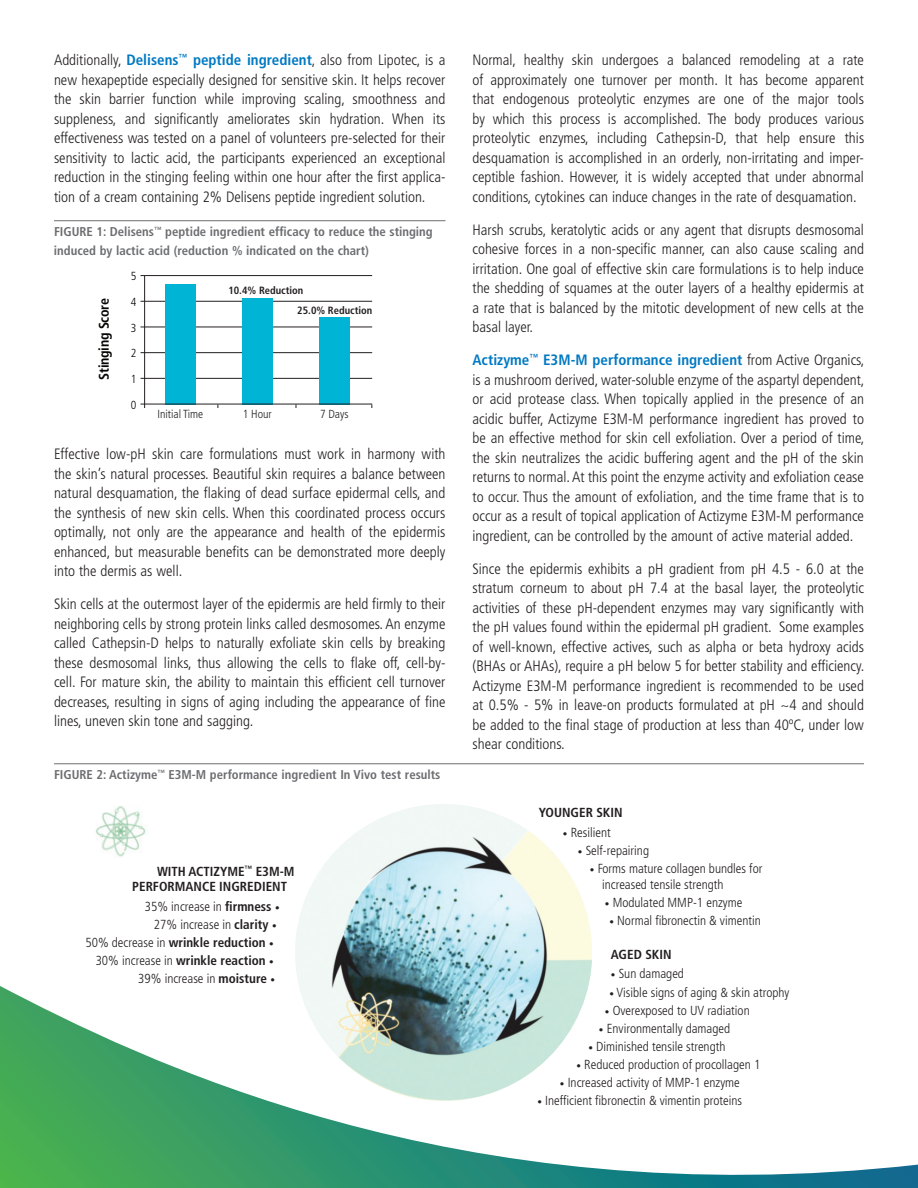
<style>
.page{position:relative;width:918px;height:1188px;background:#fff}
.page>*{position:absolute;margin:0;border:0;box-sizing:border-box;transform-origin:0 0}
.body_text{font:300 condensed 15px/19.5px "Frutiger LT Std";color:#231f20;text-align:justify}
.t1{font:700 condensed 14.1px "Frutiger LT Std";letter-spacing:-.02em;color:#050504}
.t2{font:300 condensed 13.05px/15.8px "Frutiger LT Std";color:#231f20}
.t3{font:700 condensed 13.05px/15.8px "Frutiger LT Std";color:#231f20}
.chart_titles{font:700 condensed 12.75px/19.5px "Frutiger LT Std";color:#6c6d70}
.t4{font:300 condensed 11.7px "Frutiger LT Std";color:#231f20}
.t5{font:300 condensed 11.7px/25.8px "Frutiger LT Std";color:#050504}
.t6{font:700 condensed 10.5px/19.8px "Frutiger LT Std";color:#231f20}
.s1{font-weight:700;color:#0079c2}
.s2{font-weight:700}
.s3{font-size:9.15px}
.s4{font-weight:300}
.s5{font-weight:300;font-size:9.15px}
</style>
<div class="page">
<svg style="left:0;top:986px;width:918px;height:202px"></svg>
<hr style="left:54px;top:763px;width:810px;height:1px;background:#6c6d70">
<hr style="left:54px;top:220px;width:392px;height:1px;background:#6c6d70">
<img style="left:96px;top:806px;width:50px;height:51px">
<img style="left:295px;top:804px;width:297px;height:297px;border-radius:149px">
<hr style="left:144px;top:276px;width:1px;height:132px;background:#231f20">
<hr style="left:141px;top:275px;width:231px;height:1px;background:#231f20">
<hr style="left:141px;top:378px;width:231px;height:1px;background:#231f20">
<hr style="left:141px;top:352px;width:231px;height:1px;background:#231f20">
<hr style="left:141px;top:327px;width:231px;height:1px;background:#231f20">
<hr style="left:141px;top:301px;width:231px;height:1px;background:#231f20">
<div style="left:165px;top:284px;width:31px;height:120px;background:#00b4d6"></div>
<div style="left:242px;top:298px;width:31px;height:106px;background:#00b4d6"></div>
<div style="left:319px;top:317px;width:31px;height:87px;background:#00b4d6"></div>
<hr style="left:141px;top:404px;width:231px;height:1px;background:#231f20">
<p class="body_text" style="left:54px;top:51px;width:393px">Additionally, <span class="s1">Delisens</span><sup>™</sup> <span class="s1">peptide ingredient</span>, also from Lipotec, is a new hexapeptide especially designed for sensitive skin. It helps recover the skin barrier function while improving scaling, smoothness and suppleness, and significantly ameliorates skin hydration. When its effectiveness was tested on a panel of volunteers pre-selected for their sensitivity to lactic acid, the participants experienced an exceptional reduction in the stinging feeling within one hour after the first applica&shy;tion of a cream containing 2% Delisens peptide ingredient solution.</p>
<p class="chart_titles" style="left:54px;top:222px;width:380px">FIGURE 1: Delisens<sup>™</sup> peptide ingredient efficacy to reduce the stinging induced by lactic acid (reduction % indicated on the chart)</p>
<p class="t1" style="left:96px;top:380px;width:83px;rotate:-90deg">Stinging Score</p>
<p class="t5" style="left:131px;top:263px;width:7px">5<br>4</p>
<p class="t5" style="left:131px;top:315px;width:7px">3<br>2</p>
<p class="t5" style="left:131px;top:366px;width:7px">1<br>0</p>
<p class="t6" style="left:297px;top:280px;width:76px;text-indent:-69px">10.4% Reduction<br>25.0% Reduction</p>
<p class="t4" style="left:157px;top:408px;width:47px">Initial Time</p>
<p class="t4" style="left:243px;top:408px;width:31px">1 Hour</p>
<p class="t4" style="left:320px;top:408px;width:30px">7 Days</p>
<p class="body_text" style="left:54px;top:445px;width:393px">Effective low-pH skin care formulations must work in harmony with the skin’s natural processes. Beautiful skin requires a balance between natural desquamation, the flaking of dead surface epidermal cells, and the synthesis of new skin cells. When this coordinated process occurs optimally, not only are the appearance and health of the epidermis enhanced, but measurable benefits can be demonstrated more deeply into the dermis as well.</p>
<p class="body_text" style="left:54px;top:595px;width:393px">Skin cells at the outermost layer of the epidermis are held firmly to their neighboring cells by strong protein links called desmosomes. An enzyme called Cathepsin-D helps to naturally exfoliate skin cells by breaking these desmosomal links, thus allowing the cells to flake off, cell-by&shy;cell. For mature skin, the ability to maintain this efficient cell turnover decreases, resulting in signs of aging including the appearance of fine lines, uneven skin tone and sagging.</p>
<p class="chart_titles" style="left:54px;top:765px;width:388px">FIGURE 2: Actizyme<sup>™</sup> E3M-M performance ingredient In Vivo test results</p>
<p class="t3" style="left:132px;top:863px;width:164px;text-indent:25px">WITH ACTIZYME<sup>™</sup> E3M-M<br>PERFORMANCE INGREDIENT</p>
<p class="t2" style="left:145px;top:899px;width:136px">35% increase in <span class="s2">firmness</span> <span class="s3">•</span></p>
<p class="t2" style="left:154px;top:917px;width:124px">27% increase in <span class="s2">clarity</span> <span class="s3">•</span></p>
<p class="t3" style="left:85px;top:935px;width:190px"><span class="s4">50% decrease in</span> wrinkle reduction <span class="s5">•</span></p>
<p class="t3" style="left:96px;top:953px;width:179px"><span class="s4">30% increase in</span> wrinkle reaction <span class="s5">•</span></p>
<p class="t2" style="left:138px;top:971px;width:138px">39% increase in <span class="s2">moisture</span> <span class="s3">•</span></p>
<p class="body_text" style="left:472px;top:51px;width:393px">Normal, healthy skin undergoes a balanced remodeling at a rate of approximately one turnover per month. It has become apparent that endogenous proteolytic enzymes are one of the major tools by which this process is accomplished. The body produces various proteolytic enzymes, including Cathepsin-D, that help ensure this desquamation is accomplished in an orderly, non-irritating and imper&shy;ceptible fashion. However, it is widely accepted that under abnormal conditions, cytokines can induce changes in the rate of desquamation.</p>
<p class="body_text" style="left:472px;top:220px;width:393px">Harsh scrubs, keratolytic acids or any agent that disrupts desmosomal cohesive forces in a non-specific manner, can also cause scaling and irritation. One goal of effective skin care formulations is to help induce the shedding of squames at the outer layers of a healthy epidermis at a rate that is balanced by the mitotic development of new cells at the basal layer.</p>
<p class="body_text" style="left:472px;top:351px;width:394px"><span class="s1">Actizyme</span><sup>™</sup> <span class="s1">E3M-M performance ingredient</span> from Active Organics, is a mushroom derived, water-soluble enzyme of the aspartyl dependent, or acid protease class. When topically applied in the presence of an acidic buffer, Actizyme E3M-M performance ingredient has proved to be an effective method for skin cell exfoliation. Over a period of time, the skin neutralizes the acidic buffering agent and the pH of the skin returns to normal. At this point the enzyme activity and exfoliation cease to occur. Thus the amount of exfoliation, and the time frame that is to occur as a result of topical application of Actizyme E3M-M performance ingredient, can be controlled by the amount of active material added.</p>
<p class="body_text" style="left:472px;top:559px;width:393px">Since the epidermis exhibits a pH gradient from pH 4.5 - 6.0 at the stratum corneum to about pH 7.4 at the basal layer, the proteolytic activities of these pH-dependent enzymes may vary significantly with the pH values found within the epidermal pH gradient. Some examples of well-known, effective actives, such as alpha or beta hydroxy acids (BHAs or AHAs), require a pH below 5 for better stability and efficiency.<br>Actizyme E3M-M performance ingredient is recommended to be used at 0.5% - 5% in leave-on products formulated at pH ~4 and should be added to the final stage of production at less than 40ºC, under low shear conditions.</p>
<p class="t3" style="left:539px;top:805px;width:85px">YOUNGER SKIN</p>
<p class="t2" style="left:563px;top:825px;width:49px"><span class="s3">•</span> Resilient</p>
<p class="t2" style="left:578px;top:843px;width:73px"><span class="s3">•</span> Self-repairing</p>
<p class="t2" style="left:602px;top:861px;width:162px;text-indent:-12px"><span class="s3">•</span> Forms mature collagen bundles for increased tensile strength</p>
<p class="t2" style="left:605px;top:895px;width:139px"><span class="s3">•</span> Modulated MMP-1 enzyme</p>
<p class="t2" style="left:609px;top:913px;width:153px"><span class="s3">•</span> Normal fibronectin &amp; vimentin</p>
<p class="t3" style="left:611px;top:946px;width:62px">AGED SKIN</p>
<p class="t2" style="left:611px;top:966px;width:75px"><span class="s3">•</span> Sun damaged</p>
<p class="t2" style="left:609px;top:984px;width:181px"><span class="s3">•</span> Visible signs of aging &amp; skin atrophy</p>
<p class="t2" style="left:605px;top:1002px;width:146px"><span class="s3">•</span> Overexposed to UV radiation</p>
<p class="t2" style="left:599px;top:1021px;width:133px"><span class="s3">•</span> Environmentally damaged</p>
<p class="t2" style="left:588px;top:1039px;width:139px"><span class="s3">•</span> Diminished tensile strength</p>
<p class="t2" style="left:576px;top:1057px;width:185px"><span class="s3">•</span> Reduced production of procollagen 1</p>
<p class="t2" style="left:560px;top:1075px;width:181px"><span class="s3">•</span> Increased activity of MMP-1 enzyme</p>
<p class="t2" style="left:537px;top:1093px;width:206px"><span class="s3">•</span> Inefficient fibronectin &amp; vimentin proteins</p>
</div>
